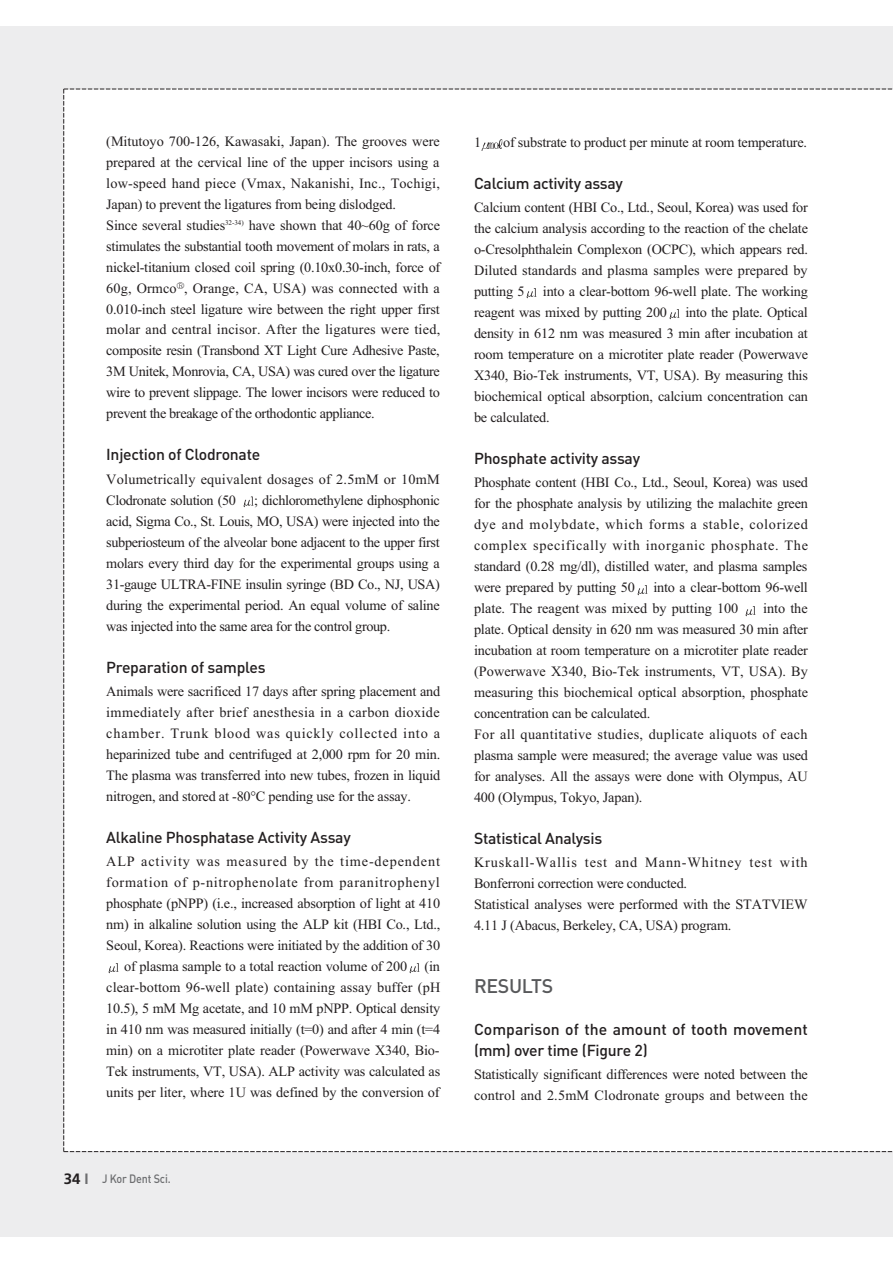
<style>
.page{position:relative;width:893px;height:1263px;background:#fff}
.page>*{position:absolute;margin:0;border:0;box-sizing:border-box;transform-origin:0 0}
.t1{font:500 19.5px "DIN";letter-spacing:-.015em;color:#58595b}
.t2{font:500 15.75px/21px "DIN";letter-spacing:-.015em;color:#231f20}
.t3{font:14.25px/21px "Times New Roman";letter-spacing:-.015em;color:#231f20}
.t4{font:14.25px/21px "Times New Roman";letter-spacing:.015em;color:#231f20}
.t5{font:500 12px "DIN";letter-spacing:-.015em;color:#6d6e70;scale:.9 1}
.s1{font-family:"Frutiger";font-weight:700;font-size:15px;color:#231f20}
.s2{font-family:"Frutiger";font-weight:700;font-size:15px}
</style>
<div class="page">
<div style="left:0;top:26px;width:892px;height:1211px;background:#ededee"></div>
<div style="left:63px;top:89px;width:830px;height:1063px;background:#fff"></div>
<img style="left:241px;top:489px;width:15px;height:19px">
<img style="left:106px;top:955px;width:15px;height:19px">
<img style="left:408px;top:955px;width:15px;height:19px">
<img style="left:481px;top:136px;width:6px;height:17px">
<img style="left:487px;top:136px;width:15px;height:17px">
<img style="left:525px;top:280px;width:15px;height:20px">
<img style="left:667px;top:301px;width:15px;height:20px">
<img style="left:636px;top:577px;width:15px;height:20px">
<img style="left:744px;top:598px;width:15px;height:20px">
<p class="t3" style="left:106px;top:132px;width:336px">(Mitutoyo 700-126, Kawasaki, Japan). The grooves were prepared at the cervical line of the upper incisors using a low-speed hand piece (Vmax, Nakanishi, Inc., Tochigi, Japan) to prevent the ligatures from being dislodged.<br>Since several studies<sup>32-34)</sup> have shown that 40~60g of force stimulates the substantial tooth movement of molars in rats, a nickel-titanium closed coil spring (0.10x0.30-inch, force of 60g, Ormco , Orange, CA, USA) was connected with a 0.010-inch steel ligature wire between the right upper first molar and central incisor. After the ligatures were tied, composite resin (Transbond XT Light Cure Adhesive Paste, 3M Unitek, Monrovia, CA, USA) was cured over the ligature wire to prevent slippage. The lower incisors were reduced to prevent the breakage of the orthodontic appliance.</p>
<p class="t2" style="left:106px;top:446px;width:155px">Injection of Clodronate</p>
<p class="t4" style="left:106px;top:470px;width:335px">Volumetrically equivalent dosages of 2.5mM or 10mM<br>Clodronate solution (50</p>
<p class="t3" style="left:106px;top:491px;width:335px;text-align:justify;text-indent:148px">; dichloromethylene diphosphonic acid, Sigma Co., St. Louis, MO, USA) were injected into the subperiosteum of the alveolar bone adjacent to the upper first molars every third day for the experimental groups using a 31-gauge ULTRA-FINE insulin syringe (BD Co., NJ, USA) during the experimental period. An equal volume of saline was injected into the same area for the control group.</p>
<p class="t2" style="left:106px;top:658px;width:161px">Preparation of samples</p>
<p class="t3" style="left:106px;top:682px;width:335px;text-align:justify">Animals were sacrificed 17 days after spring placement and immediately after brief anesthesia in a carbon dioxide chamber. Trunk blood was quickly collected into a heparinized tube and centrifuged at 2,000 rpm for 20 min.<br>The plasma was transferred into new tubes, frozen in liquid nitrogen, and stored at -80°C pending use for the assay.</p>
<p class="t2" style="left:106px;top:828px;width:246px">Alkaline Phosphatase Activity Assay</p>
<p class="t3" style="left:106px;top:852px;width:335px;text-align:right">ALP activity was measured by the time-dependent formation of p-nitrophenolate from paranitrophenyl phosphate (pNPP) (i.e., increased absorption of light at 410 nm) in alkaline solution using the ALP kit (HBI Co., Ltd., Seoul, Korea). Reactions were initiated by the addition of 30 of plasma sample to a total reaction volume of 200 (in clear-bottom 96-well plate) containing assay buffer (pH 10.5), 5 mM Mg acetate, and 10 mM pNPP. Optical density in 410 nm was measured initially (t=0) and after 4 min (t=4 min) on a microtiter plate reader (Powerwave X340, Bio-Tek instruments, VT, USA). ALP activity was calculated as units per liter, where 1U was defined by the conversion of</p>
<p class="t5" style="left:64px;top:1175px;width:120px"><span class="s1">34</span> <span class="s2">I</span> J Kor Dent Sci.</p>
<p class="t3" style="left:474px;top:133px;width:9px">1</p>
<p class="t3" style="left:503px;top:133px;width:305px">of substrate to product per minute at room temperature.</p>
<p class="t2" style="left:474px;top:175px;width:150px">Calcium activity assay</p>
<p class="t3" style="left:474px;top:198px;width:335px;text-align:justify">Calcium content (HBI Co., Ltd., Seoul, Korea) was used for the calcium analysis according to the reaction of the chelate o-Cresolphthalein Complexon (OCPC), which appears red.<br>Diluted standards and plasma samples were prepared by putting 5</p>
<p class="t3" style="left:474px;top:282px;width:335px;text-indent:69px">into a clear-bottom 96-well plate. The working reagent was mixed by putting 200</p>
<p class="t3" style="left:474px;top:303px;width:336px;text-align:justify;text-indent:211px">into the plate. Optical density in 612 nm was measured 3 min after incubation at room temperature on a microtiter plate reader (Powerwave X340, Bio-Tek instruments, VT, USA). By measuring this biochemical optical absorption, calcium concentration can be calculated.</p>
<p class="t2" style="left:474px;top:450px;width:168px">Phosphate activity assay</p>
<p class="t3" style="left:474px;top:473px;width:335px;text-align:justify">Phosphate content (HBI Co., Ltd., Seoul, Korea) was used for the phosphate analysis by utilizing the malachite green dye and molybdate, which forms a stable, colorized complex specifically with inorganic phosphate. The standard (0.28 mg/dl), distilled water, and plasma samples were prepared by putting 50</p>
<p class="t3" style="left:474px;top:578px;width:335px;text-indent:179px">into a clear-bottom 96-well plate. The reagent was mixed by putting 100</p>
<p class="t3" style="left:474px;top:599px;width:335px;text-indent:289px">into the plate. Optical density in 620 nm was measured 30 min after incubation at room temperature on a microtiter plate reader (Powerwave X340, Bio-Tek instruments, VT, USA). By measuring this biochemical optical absorption, phosphate concentration can be calculated.<br>For all quantitative studies, duplicate aliquots of each plasma sample were measured; the average value was used for analyses. All the assays were done with Olympus, AU 400 (Olympus, Tokyo, Japan).</p>
<p class="t2" style="left:474px;top:830px;width:130px">Statistical Analysis</p>
<p class="t3" style="left:474px;top:853px;width:335px">Kruskall-Wallis test and Mann-Whitney test with Bonferroni correction were conducted.<br>Statistical analyses were performed with the STATVIEW 4.11 J (Abacus, Berkeley, CA, USA) program.</p>
<h1 class="t1" style="left:474px;top:979px;width:81px">RESULTS</h1>
<p class="t2" style="left:474px;top:1021px;width:335px">Comparison of the amount of tooth movement (mm) over time (Figure 2)</p>
<p class="t3" style="left:474px;top:1066px;width:335px">Statistically significant differences were noted between the control and 2.5mM Clodronate groups and between the</p>
</div>
